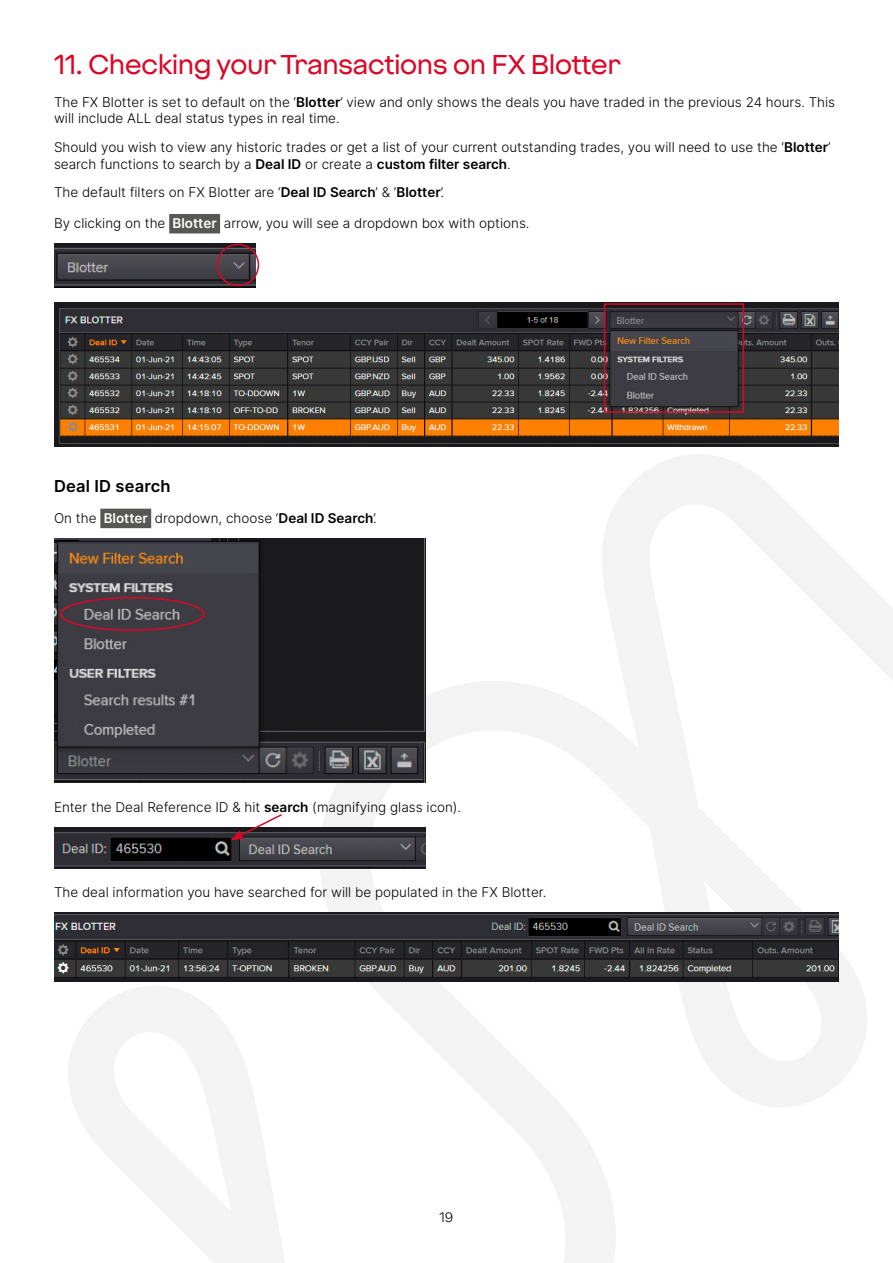
<style>
.page{position:relative;width:893px;height:1263px;background:#fff}
.page>*{position:absolute;margin:0;border:0;box-sizing:border-box;transform-origin:0 0}
.t1{font:500 27px "Virgin Money Sans";color:#db0626}
.t2{font:600 16.5px "Inter";letter-spacing:.01em;color:#000}
.t3{font:13.5px/16.2px "Inter Light BETA";color:#000}
.t4{font:13.5px "Virgin Money Sans";color:#000}
.s1{font-family:"Inter";font-weight:600}
.s2{font-family:"Inter";font-weight:600;color:#fff}
</style>
<div class="page">
<svg style="left:54px;top:981px;width:562px;height:282px"></svg>
<svg style="left:297px;top:454px;width:596px;height:752px"></svg>
<div style="left:169px;top:214px;width:51px;height:19px;background:#575756"></div>
<div style="left:100px;top:509px;width:51px;height:19px;background:#575756"></div>
<img style="left:54px;top:244px;width:201px;height:43px">
<img style="left:54px;top:302px;width:785px;height:145px">
<img style="left:54px;top:538px;width:371px;height:245px">
<img style="left:54px;top:827px;width:371px;height:41px">
<img style="left:54px;top:913px;width:785px;height:68px">
<div style="left:217px;top:244px;width:42px;height:42px;border:2px solid #db0626;border-radius:50%"></div>
<div style="left:60px;top:597px;width:145px;height:34px;border:2px solid #db0626;border-radius:50%"></div>
<div style="left:604px;top:303px;width:140px;height:110px;border:2px solid #db0626"></div>
<svg style="left:230px;top:814px;width:53px;height:26px"></svg>
<h1 class="t1" style="left:54px;top:48px;width:568px">11. Checking your Transactions on FX Blotter</h1>
<p class="t3" style="left:54px;top:94px;width:783px">The FX Blotter is set to default on the ‘<span class="s1">Blotter</span>’ view and only shows the deals you have traded in the previous 24 hours. This will include ALL deal status types in real time.</p>
<p class="t3" style="left:54px;top:139px;width:778px">Should you wish to view any historic trades or get a list of your current outstanding trades, you will need to use the ‘<span class="s1">Blotter</span>’ search functions to search by a <span class="s1">Deal ID</span> or create a <span class="s1">custom filter search</span>.</p>
<p class="t3" style="left:54px;top:184px;width:392px">The default filters on FX Blotter are ‘<span class="s1">Deal ID Search</span>’ &amp; ‘<span class="s1">Blotter</span>’.</p>
<p class="t3" style="left:54px;top:215px;width:477px">By clicking on the <span class="s2">Blotter</span> arrow, you will see a dropdown box with options.</p>
<p class="t2" style="left:54px;top:474px;width:118px">Deal ID search</p>
<p class="t3" style="left:54px;top:510px;width:324px">On the <span class="s2">Blotter</span> dropdown, choose ‘<span class="s1">Deal ID Search</span>’.</p>
<p class="t3" style="left:54px;top:798px;width:409px">Enter the Deal Reference ID &amp; hit <span class="s1">search</span> (magnifying glass icon).</p>
<p class="t3" style="left:54px;top:884px;width:494px">The deal information you have searched for will be populated in the FX Blotter.</p>
<p class="t4" style="left:439px;top:1208px;width:15px">19</p>
</div>
